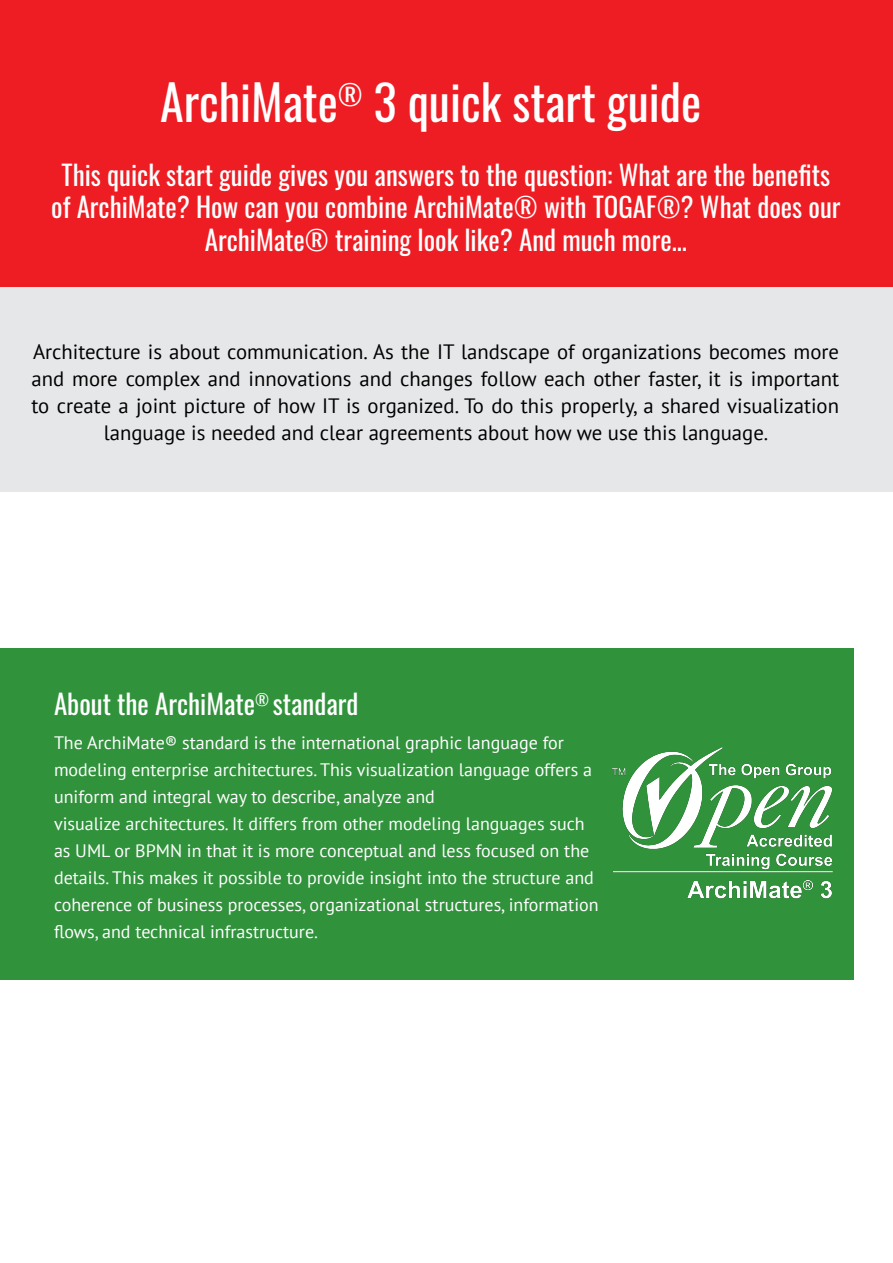
<style>
.page{position:relative;width:893px;height:1263px;background:#fff}
.page>*{position:absolute;margin:0;border:0;box-sizing:border-box;transform-origin:0 0}
.t1{font:48px "Oswald";color:#fff}
.t2{font:27px/32.4px "Oswald";color:#fff;text-align:center}
.t3{font:20.7px/27px "PT Sans";color:#000;text-align:center}
.t4{font:18px/27px "PT Sans";color:#fff}
</style>
<div class="page">
<div style="left:0;top:648px;width:854px;height:332px;background:#31923c"></div>
<div style="left:0;top:287px;width:893px;height:205px;background:#e6e7e9"></div>
<div style="left:0;top:0;width:893px;height:287px;background:#ee1d23"></div>
<img style="left:612px;top:747px;width:221px;height:152px">
<p class="t1" style="left:160px;top:60px;width:543px">ArchiMate<sup>®</sup> 3 quick start guide</p>
<p class="t2" style="left:51px;top:156px;width:791px">This quick start guide gives you answers to the question: What are the benefits of ArchiMate? How can you combine ArchiMate® with TOGAF®? What does our<br>ArchiMate® training look like? And much more...</p>
<p class="t3" style="left:32px;top:338px;width:809px">Architecture is about communication. As the IT landscape of organizations becomes more and more complex and innovations and changes follow each other faster, it is important to create a joint picture of how IT is organized. To do this properly, a shared visualization language is needed and clear agreements about how we use this language.</p>
<p class="t2" style="left:54px;top:685px;width:306px">About the ArchiMate<sup>®</sup> standard</p>
<p class="t4" style="left:54px;top:729px;width:540px">The ArchiMate® standard is the international graphic language for modeling enterprise architectures. This visualization language offers a uniform and integral way to describe, analyze and</p>
<p class="t4" style="left:54px;top:810px;width:546px">visualize architectures. It differs from other modeling languages such as UML or BPMN in that it is more conceptual and less focused on the details. This makes it possible to provide insight into the structure and coherence of business processes, organizational structures, information flows, and technical infrastructure.</p>
</div>
